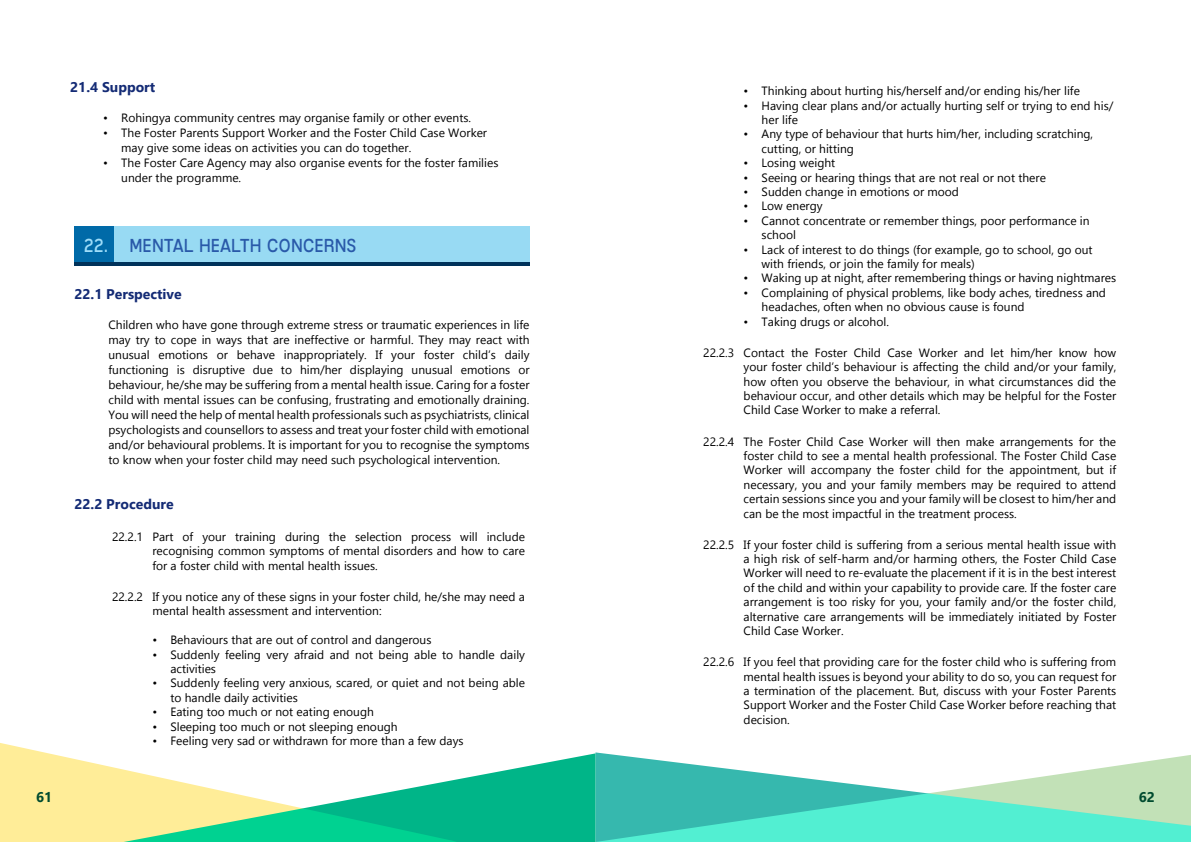
<style>
.page{position:relative;width:1191px;height:842px;background:#fff}
.page>*{position:absolute;margin:0;border:0;box-sizing:border-box;transform-origin:0 0}
.t1{font:18px "Mixolydian Titling Bk";color:#2959a9}
.t2{font:700 14px "Gadugi";color:#142b75}
.t3{font:700 14px "Gadugi";color:#004b2f}
.t4{font:12px/14.4px "Gadugi";color:#000}
.s1{color:#9fddf9}
</style>
<div class="page">
<svg style="left:595px;top:752px;width:596px;height:90px"></svg>
<svg style="left:0;top:743px;width:595px;height:99px"></svg>
<hr style="left:107px;top:589px;width:1px;height:174px;background:#fff">
<hr style="left:148px;top:589px;width:1px;height:174px;background:#fff">
<hr style="left:528px;top:589px;width:1px;height:174px;background:#fff">
<hr style="left:107px;top:763px;width:41px;height:1px;background:#fff">
<hr style="left:148px;top:763px;width:381px;height:1px;background:#fff">
<div style="left:74px;top:226px;width:455px;height:39px;background:#98daf3"></div>
<div style="left:74px;top:226px;width:40px;height:39px;background:#006aa8"></div>
<hr style="left:74px;top:262px;width:455px;height:4px;background:#00325a">
<p class="t2" style="left:70px;top:79px;width:87px">21.4 Support</p>
<p class="t4" style="left:103px;top:111px;width:369px">• Rohingya community centres may organise family or other events.</p>
<p class="t4" style="left:121px;top:125px;width:367px;line-height:15px;text-indent:-18px">• The Foster Parents Support Worker and the Foster Child Case Worker may give some ideas on activities you can do together.</p>
<p class="t4" style="left:121px;top:155px;width:379px;line-height:15px;text-indent:-18px">• The Foster Care Agency may also organise events for the foster families under the programme.</p>
<h1 class="t1" style="left:84px;top:234px;width:274px"><span class="s1">22.</span> MENTAL HEALTH CONCERNS</h1>
<p class="t2" style="left:74px;top:285px;width:109px">22.1 Perspective</p>
<p class="t4" style="left:108px;top:317px;width:422px;line-height:15px;text-align:justify">Children who have gone through extreme stress or traumatic experiences in life may try to cope in ways that are ineffective or harmful. They may react with unusual emotions or behave inappropriately. If your foster child’s daily functioning is disruptive due to him/her displaying unusual emotions or behaviour, he/she may be suffering from a mental health issue. Caring for a foster child with mental issues can be confusing, frustrating and emotionally draining.<br>You will need the help of mental health professionals such as psychiatrists, clinical psychologists and counsellors to assess and treat your foster child with emotional and/or behavioural problems. It is important for you to recognise the symptoms to know when your foster child may need such psychological intervention.</p>
<p class="t2" style="left:74px;top:495px;width:101px">22.2 Procedure</p>
<p class="t4" style="left:152px;top:530px;width:374px;text-align:justify;text-indent:-40px">22.2.1 Part of your training during the selection process will include recognising common symptoms of mental disorders and how to care for a foster child with mental health issues.</p>
<p class="t4" style="left:152px;top:589px;width:374px;text-indent:-40px">22.2.2 If you notice any of these signs in your foster child, he/she may need a mental health assessment and intervention:</p>
<p class="t4" style="left:152px;top:633px;width:281px">• Behaviours that are out of control and dangerous</p>
<p class="t4" style="left:170px;top:647px;width:356px;text-indent:-18px">• Suddenly feeling very afraid and not being able to handle daily activities</p>
<p class="t4" style="left:170px;top:676px;width:356px;text-indent:-18px">• Suddenly feeling very anxious, scared, or quiet and not being able to handle daily activities</p>
<p class="t4" style="left:152px;top:705px;width:223px">• Eating too much or not eating enough</p>
<p class="t4" style="left:152px;top:719px;width:247px">• Sleeping too much or not sleeping enough</p>
<p class="t4" style="left:152px;top:733px;width:313px">• Feeling very sad or withdrawn for more than a few days</p>
<p class="t4" style="left:743px;top:84px;width:338px">• Thinking about hurting his/herself and/or ending his/her life</p>
<p class="t4" style="left:761px;top:98px;width:353px;text-indent:-18px">• Having clear plans and/or actually hurting self or trying to end his/ her life</p>
<p class="t4" style="left:761px;top:127px;width:333px;text-indent:-18px">• Any type of behaviour that hurts him/her, including scratching, cutting, or hitting</p>
<p class="t4" style="left:743px;top:156px;width:93px">• Losing weight</p>
<p class="t4" style="left:743px;top:170px;width:304px">• Seeing or hearing things that are not real or not there</p>
<p class="t4" style="left:743px;top:184px;width:217px">• Sudden change in emotions or mood</p>
<p class="t4" style="left:743px;top:199px;width:81px">• Low energy</p>
<p class="t4" style="left:761px;top:213px;width:329px;text-indent:-18px">• Cannot concentrate or remember things, poor performance in school</p>
<p class="t4" style="left:761px;top:242px;width:332px;text-indent:-18px">• Lack of interest to do things (for example, go to school, go out with friends, or join the family for meals)</p>
<p class="t4" style="left:743px;top:271px;width:374px">• Waking up at night, after remembering things or having nightmares</p>
<p class="t4" style="left:761px;top:285px;width:346px;text-indent:-18px">• Complaining of physical problems, like body aches, tiredness and headaches, often when no obvious cause is found</p>
<p class="t4" style="left:743px;top:314px;width:147px">• Taking drugs or alcohol.</p>
<p class="t4" style="left:743px;top:345px;width:374px;text-align:justify;text-indent:-40px">22.2.3 Contact the Foster Child Case Worker and let him/her know how your foster child’s behaviour is affecting the child and/or your family, how often you observe the behaviour, in what circumstances did the behaviour occur, and other details which may be helpful for the Foster Child Case Worker to make a referral.</p>
<p class="t4" style="left:743px;top:434px;width:374px;text-align:justify;text-indent:-40px">22.2.4 The Foster Child Case Worker will then make arrangements for the foster child to see a mental health professional. The Foster Child Case Worker will accompany the foster child for the appointment, but if necessary, you and your family members may be required to attend certain sessions since you and your family will be closest to him/her and can be the most impactful in the treatment process.</p>
<p class="t4" style="left:743px;top:537px;width:374px;text-align:justify;text-indent:-40px">22.2.5 If your foster child is suffering from a serious mental health issue with a high risk of self-harm and/or harming others, the Foster Child Case Worker will need to re-evaluate the placement if it is in the best interest of the child and within your capability to provide care. If the foster care arrangement is too risky for you, your family and/or the foster child, alternative care arrangements will be immediately initiated by Foster Child Case Worker.</p>
<p class="t4" style="left:743px;top:655px;width:374px;text-align:justify;text-indent:-40px">22.2.6 If you feel that providing care for the foster child who is suffering from mental health issues is beyond your ability to do so, you can request for a termination of the placement. But, discuss with your Foster Parents Support Worker and the Foster Child Case Worker before reaching that decision.</p>
<p class="t3" style="left:36px;top:789px;width:18px">61</p>
<p class="t3" style="left:1138px;top:789px;width:18px">62</p>
</div>
